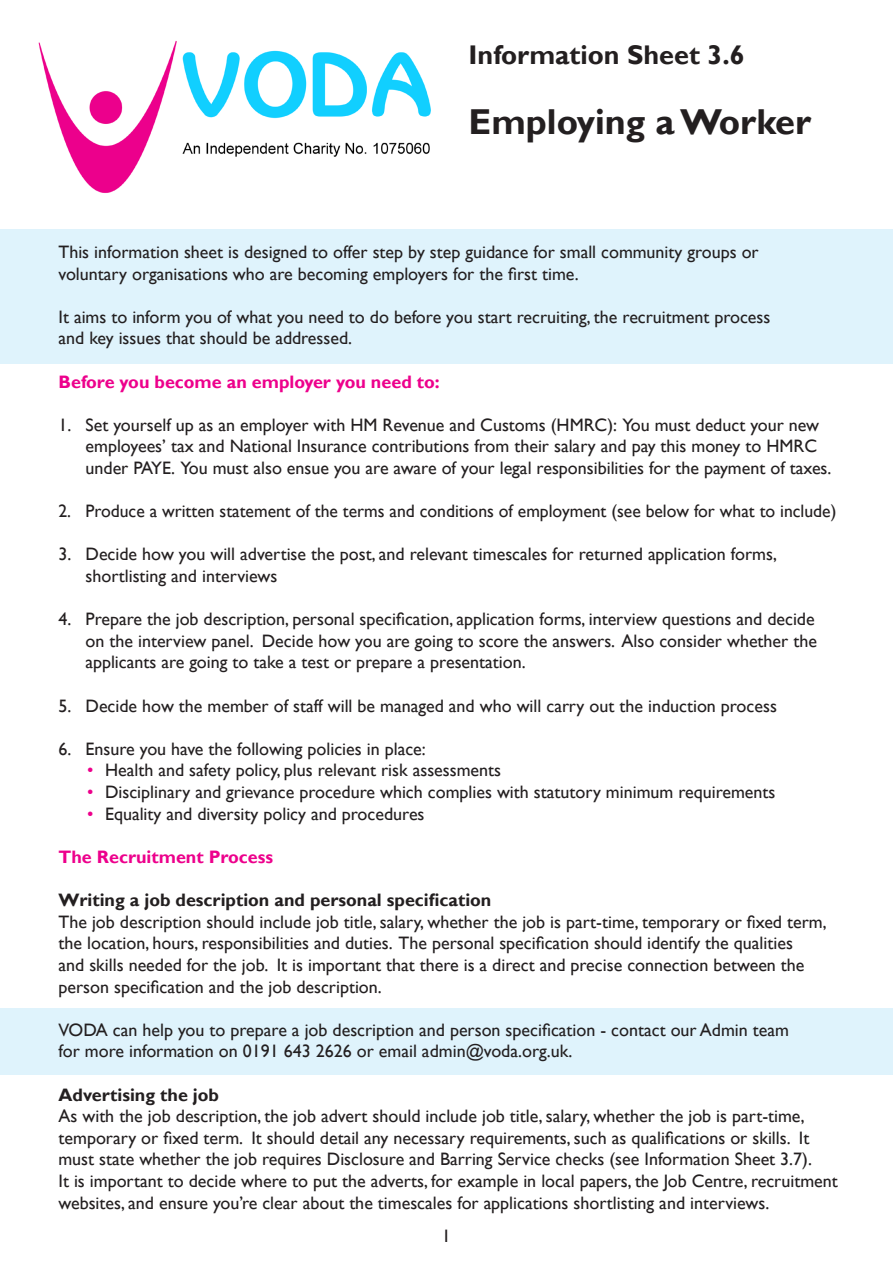
<style>
.page{position:relative;width:893px;height:1263px;background:#fff}
.page>*{position:absolute;margin:0;border:0;box-sizing:border-box;transform-origin:0 0}
.t1{font:700 36px "Gill Sans";color:#231f20}
.t2{font:700 27px "Gill Sans";color:#231f20}
.t3{font:18px/21.6px "Gill Sans";color:#231f20}
.t4{font:700 18px "Gill Sans";color:#ed008c}
.t5{font:700 18px "Gill Sans";color:#231f20}
.s1{color:#ed008c}
.s2{font-weight:700}
</style>
<div class="page">
<div style="left:0;top:1008px;width:893px;height:66px;background:#dff3fc"></div>
<div style="left:0;top:229px;width:893px;height:134px;background:#dff3fc"></div>
<img style="left:38px;top:41px;width:393px;height:152px">
<p class="t2" style="left:469px;top:39px;width:277px">Information Sheet 3.6</p>
<p class="t1" style="left:469px;top:100px;width:344px">Employing a Worker</p>
<p class="t3" style="left:58px;top:241px;width:702px">This information sheet is designed to offer step by step guidance for small community groups or voluntary organisations who are becoming employers for the first time.</p>
<p class="t3" style="left:58px;top:306px;width:713px">It aims to inform you of what you need to do before you start recruiting, the recruitment process and key issues that should be addressed.</p>
<p class="t4" style="left:58px;top:371px;width:383px">Before you become an employer you need to:</p>
<p class="t3" style="left:86px;top:414px;width:747px;text-indent:-27px">1. Set yourself up as an employer with HM Revenue and Customs (HMRC): You must deduct your new employees’ tax and National Insurance contributions from their salary and pay this money to HMRC under PAYE. You must also ensue you are aware of your legal responsibilities for the payment of taxes.</p>
<p class="t3" style="left:58px;top:501px;width:779px">2. Produce a written statement of the terms and conditions of employment (see below for what to include)</p>
<p class="t3" style="left:86px;top:544px;width:693px;text-indent:-27px">3. Decide how you will advertise the post, and relevant timescales for returned application forms, shortlisting and interviews</p>
<p class="t3" style="left:86px;top:609px;width:733px;text-indent:-27px">4. Prepare the job description, personal specification, application forms, interview questions and decide on the interview panel. Decide how you are going to score the answers. Also consider whether the applicants are going to take a test or prepare a presentation.</p>
<p class="t3" style="left:58px;top:695px;width:720px">5. Decide how the member of staff will be managed and who will carry out the induction process</p>
<p class="t3" style="left:58px;top:738px;width:369px">6. Ensure you have the following policies in place:</p>
<p class="t3" style="left:87px;top:760px;width:416px"><span class="s1">•</span> Health and safety policy, plus relevant risk assessments</p>
<p class="t3" style="left:87px;top:781px;width:690px"><span class="s1">•</span> Disciplinary and grievance procedure which complies with statutory minimum requirements</p>
<p class="t3" style="left:87px;top:803px;width:339px"><span class="s1">•</span> Equality and diversity policy and procedures</p>
<p class="t4" style="left:58px;top:846px;width:216px">The Recruitment Process</p>
<p class="t5" style="left:58px;top:889px;width:434px">Writing a job description and personal specification</p>
<p class="t3" style="left:58px;top:911px;width:770px">The job description should include job title, salary, whether the job is part-time, temporary or fixed term, the location, hours, responsibilities and duties. The personal specification should identify the qualities<br>and skills needed for the job. It is important that there is a direct and precise connection between the person specification and the job description.</p>
<p class="t3" style="left:58px;top:1019px;width:732px">VODA can help you to prepare a job description and person specification - contact our Admin team for more information on 0191 643 2626 or email admin@voda.org.uk.</p>
<p class="t3" style="left:58px;top:1084px;width:781px"><span class="s2">Advertising the job<br></span>As with the job description, the job advert should include job title, salary, whether the job is part-time, temporary or fixed term. It should detail any necessary requirements, such as qualifications or skills. It must state whether the job requires Disclosure and Barring Service checks (see Information Sheet 3.7).<br>It is important to decide where to put the adverts, for example in local papers, the Job Centre, recruitment websites, and ensure you’re clear about the timescales for applications shortlisting and interviews.</p>
<p class="t3" style="left:442px;top:1226px;width:10px">1</p>
</div>
